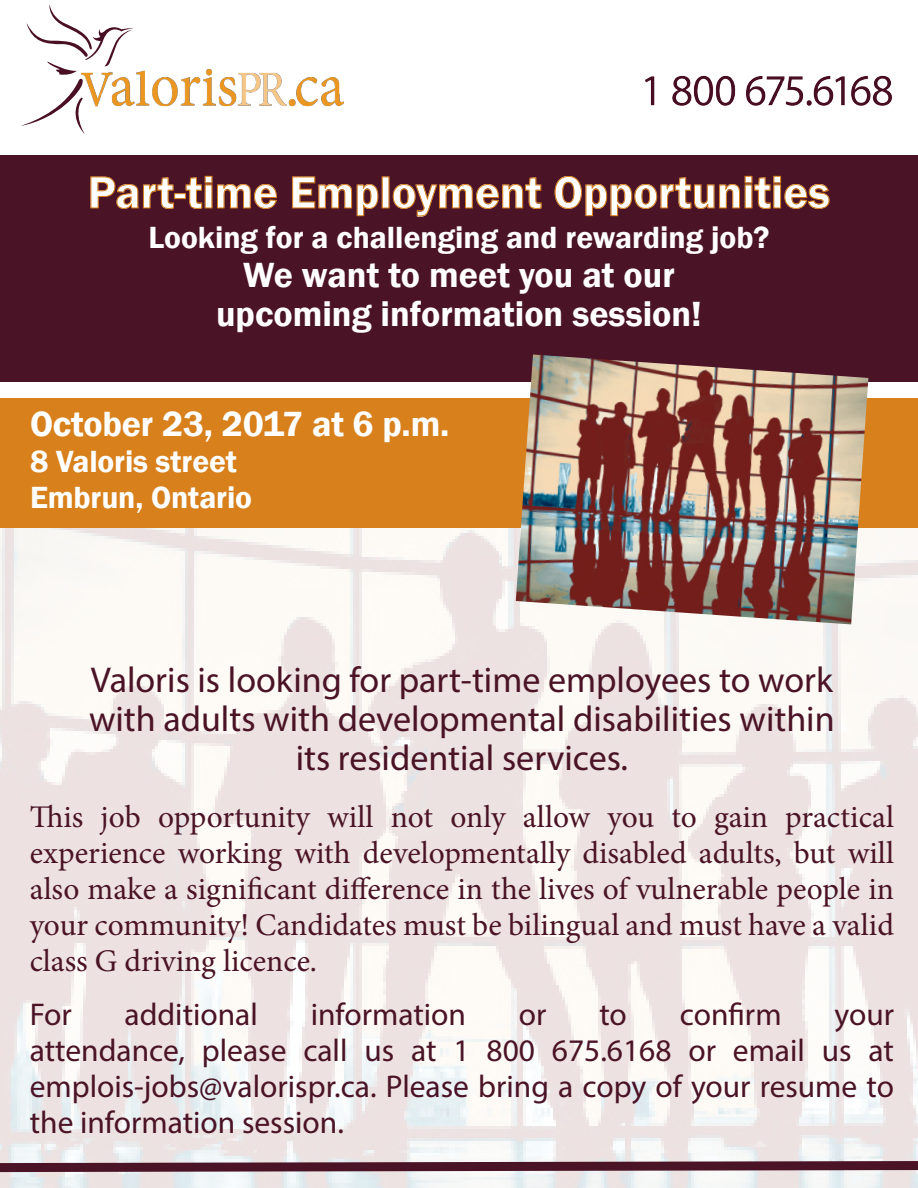
<style>
.page{position:relative;width:918px;height:1188px;background:#fff}
.page>*{position:absolute;margin:0;border:0;box-sizing:border-box;transform-origin:0 0}
.t1{font:600 46.5px "Franklin Gothic";color:#fff}
.t2{font:36px/39px "Myriad Pro";color:#4a1326;text-align:center}
.t3{font:600 36px/39px "Franklin Gothic";color:#fff;text-align:center}
.t4{font:31.5px/36px "Minion Pro";color:#4a1326;text-align:justify}
.t5{font:31.5px/36px "Myriad Pro";color:#4a1326;text-align:justify}
.t6{font:600 31.5px "Franklin Gothic";color:#fff}
</style>
<div class="page">
<img style="left:0;top:528px;width:918px;height:660px">
<div style="left:0;top:155px;width:918px;height:227px;background:#4a1326"></div>
<div style="left:0;top:398px;width:918px;height:130px;background:#d8801c"></div>
<svg style="left:90px;top:176px;width:84px;height:33px"></svg>
<div style="left:174px;top:193px;width:12px;height:6px;border:1px solid #d8801c"></div>
<svg style="left:185px;top:176px;width:92px;height:33px"></svg>
<svg style="left:292px;top:176px;width:87px;height:40px"></svg>
<div style="left:382px;top:177px;width:7px;height:31px;border:1px solid #d8801c"></div>
<svg style="left:393px;top:177px;width:149px;height:40px"></svg>
<svg style="left:554px;top:176px;width:276px;height:40px"></svg>
<img style="left:645px;top:75px;width:247px;height:31px">
<svg style="left:21px;top:5px;width:112px;height:129px"></svg>
<img style="left:70px;top:53px;width:274px;height:70px">
<svg style="left:0;top:1156px;width:918px;height:21px"></svg>
<img style="left:516px;top:355px;width:352px;height:269px">
<p class="t1" style="left:88px;top:164px;width:744px">Part-time Employment Opportunities</p>
<p class="t6" style="left:148px;top:219px;width:623px">Looking for a challenging and rewarding job?</p>
<p class="t3" style="left:216px;top:256px;width:487px">We want to meet you at our upcoming information session!</p>
<p class="t3" style="left:30px;top:405px;width:421px">October 23, 2017 at 6 p.m.</p>
<p class="t6" style="left:30px;top:442px;width:208px">8 Valoris street</p>
<p class="t6" style="left:30px;top:478px;width:224px">Embrun, Ontario</p>
<p class="t2" style="left:89px;top:660px;width:747px">Valoris is looking for part-time employees to work with adults with developmental disabilities within its residential services.</p>
<p class="t4" style="left:30px;top:799px;width:866px">This job opportunity will not only allow you to gain practical experience working with developmentally disabled adults, but will also make a significant difference in the lives of vulnerable people in your community! Candidates must be bilingual and must have a valid class G driving licence.</p>
<p class="t5" style="left:30px;top:996px;width:43px">For</p>
<p class="t5" style="left:125px;top:996px;width:135px">additional</p>
<p class="t5" style="left:311px;top:996px;width:157px">information</p>
<p class="t5" style="left:519px;top:996px;width:29px">or</p>
<p class="t5" style="left:599px;top:996px;width:29px">to</p>
<p class="t5" style="left:680px;top:996px;width:103px">confirm</p>
<p class="t5" style="left:30px;top:996px;width:866px;text-indent:805px">your attendance, please call us at 1 800 675.6168 or email us at emplois-jobs@valorispr.ca. Please bring a copy of your resume to the information session.</p>
</div>
